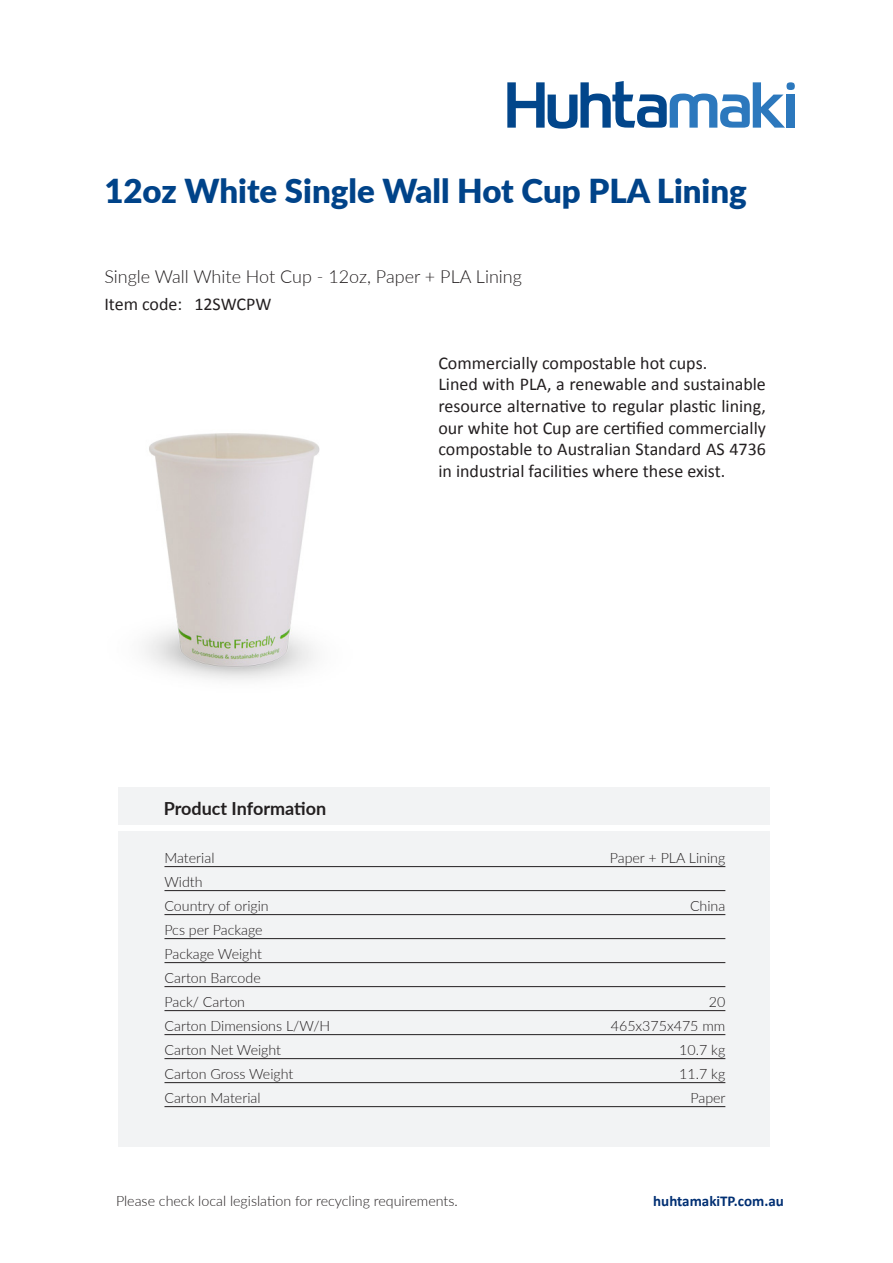
<style>
.page{position:relative;width:893px;height:1263px;background:#fff}
.page>*{position:absolute;margin:0;border:0;box-sizing:border-box;transform-origin:0 0}
.t1{font:900 33px "Lato";color:#004389}
.t2{font:18px/21.6px "Calibri";color:#231f20}
.t3{font:300 18px "Lato";color:#231f20}
.t4{font:700 18px "Lato";color:#231f20}
.t5{font:700 15px "Calibri";color:#002f73}
.t6{font:300 14.25px/24px "Lato";color:#231f20}
</style>
<div class="page">
<svg style="left:507px;top:81px;width:288px;height:48px"></svg>
<div style="left:118px;top:787px;width:652px;height:37px;background:#f2f3f4"></div>
<div style="left:118px;top:831px;width:652px;height:315px;background:#f2f3f4"></div>
<img style="left:145px;top:433px;width:175px;height:247px">
<hr style="left:164px;top:866px;width:561px;height:1px;background:#231f20">
<hr style="left:164px;top:890px;width:561px;height:1px;background:#231f20">
<hr style="left:164px;top:914px;width:561px;height:1px;background:#231f20">
<hr style="left:164px;top:938px;width:561px;height:1px;background:#231f20">
<hr style="left:164px;top:962px;width:561px;height:1px;background:#231f20">
<hr style="left:164px;top:986px;width:561px;height:1px;background:#231f20">
<hr style="left:164px;top:1010px;width:561px;height:1px;background:#231f20">
<hr style="left:164px;top:1034px;width:561px;height:1px;background:#231f20">
<hr style="left:164px;top:1058px;width:561px;height:1px;background:#231f20">
<hr style="left:164px;top:1082px;width:561px;height:1px;background:#231f20">
<hr style="left:164px;top:1106px;width:561px;height:1px;background:#231f20">
<h1 class="t1" style="left:104px;top:166px;width:644px">12oz White Single Wall Hot Cup PLA Lining</h1>
<p class="t3" style="left:104px;top:263px;width:419px">Single Wall White Hot Cup - 12oz, Paper + PLA Lining</p>
<p class="t2" style="left:104px;top:293px;width:79px">Item code:</p>
<p class="t2" style="left:194px;top:293px;width:79px">12SWCPW</p>
<p class="t2" style="left:438px;top:351px;width:329px">Commercially compostable hot cups.<br>Lined with PLA, a renewable and sustainable resource alternative to regular plastic lining, our white hot Cup are certified commercially compostable to Australian Standard AS 4736 in industrial facilities where these exist.</p>
<p class="t4" style="left:164px;top:795px;width:164px">Product Information</p>
<p class="t6" style="left:164px;top:845px;width:52px">Material</p>
<p class="t6" style="left:610px;top:845px;width:117px">Paper + PLA Lining</p>
<p class="t6" style="left:164px;top:869px;width:106px">Width<br>Country of origin</p>
<p class="t6" style="left:690px;top:893px;width:37px">China</p>
<p class="t6" style="left:164px;top:917px;width:100px">Pcs per Package<br>Package Weight<br>Carton Barcode<br>Pack/ Carton</p>
<p class="t6" style="left:709px;top:989px;width:18px">20</p>
<p class="t6" style="left:164px;top:1013px;width:167px">Carton Dimensions L/W/H</p>
<p class="t6" style="left:611px;top:1013px;width:116px">465x375x475 mm</p>
<p class="t6" style="left:164px;top:1037px;width:118px">Carton Net Weight</p>
<p class="t6" style="left:679px;top:1037px;width:48px">10.7 kg</p>
<p class="t6" style="left:164px;top:1061px;width:130px">Carton Gross Weight</p>
<p class="t6" style="left:679px;top:1061px;width:48px">11.7 kg</p>
<p class="t6" style="left:164px;top:1085px;width:98px">Carton Material</p>
<p class="t6" style="left:690px;top:1085px;width:37px">Paper</p>
<p class="t6" style="left:116px;top:1188px;width:343px">Please check local legislation for recycling requirements.</p>
<p class="t5" style="left:653px;top:1190px;width:132px">huhtamakiTP.com.au</p>
</div>
